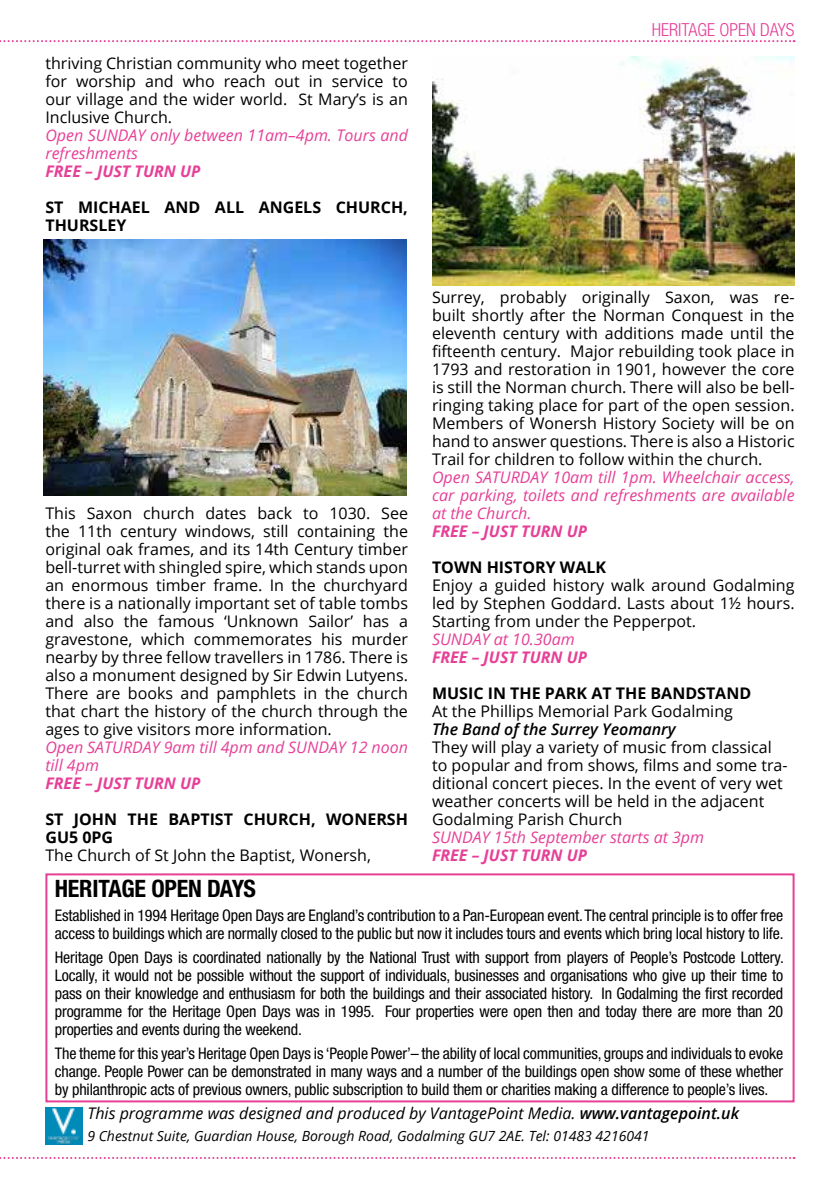
<style>
.page{position:relative;width:840px;height:1191px;background:#fff}
.page>*{position:absolute;margin:0;border:0;box-sizing:border-box;transform-origin:0 0}
.t1{font:700 condensed 24px "Helvetica Neue LT Std";letter-spacing:-.01em;color:#000}
.t2{font:300 condensed 18px "Helvetica Neue LT Std";color:#e64097}
.t3{font:16px/18px "Open Sans";color:#000;text-align:justify}
.t4{font:condensed 16px/18px "Helvetica Neue LT Std";letter-spacing:-.01em;color:#000;text-align:justify}
.t5{font:italic 16px/18px "Open Sans";color:#e64097}
.t6{font:700 16px/18px "Open Sans";color:#000}
.t7{font:italic 700 16px "Open Sans";color:#e64097}
.t8{font:italic 16px "Open Sans";color:#000}
.t9{font:italic 600 16px "Open Sans";color:#000}
.t10{font:italic 14px "Open Sans";color:#000}
.s1{font-weight:600}
</style>
<div class="page">
<svg style="left:0;top:40px;width:794px;height:2px"></svg>
<svg style="left:0;top:1157px;width:794px;height:2px"></svg>
<img style="left:43px;top:239px;width:363px;height:257px">
<div style="left:45px;top:873px;width:749px;height:229px;background:#fff;border:2px solid #e64097"></div>
<img style="left:45px;top:1107px;width:38px;height:37px">
<img style="left:432px;top:57px;width:362px;height:229px">
<p class="t3" style="left:45px;top:54px;width:364px">thriving Christian community who meet together for worship and who reach out in service to our village and the wider world. St Mary’s is an Inclusive Church.</p>
<p class="t5" style="left:45px;top:126px;width:364px">Open SUNDAY only between 11am–4pm. Tours and refreshments</p>
<p class="t7" style="left:45px;top:160px;width:156px">FREE – JUST TURN UP</p>
<p class="t6" style="left:45px;top:198px;width:364px">ST MICHAEL AND ALL ANGELS CHURCH,<br>THURSLEY</p>
<p class="t2" style="left:651px;top:19px;width:144px">HERITAGE OPEN DAYS</p>
<p class="t3" style="left:45px;top:504px;width:364px">This Saxon church dates back to 1030. See the 11th century windows, still containing the original oak frames, and its 14th Century timber bell-turret with shingled spire, which stands upon an enormous timber frame. In the churchyard there is a nationally important set of table tombs and also the famous ‘Unknown Sailor’ has a gravestone, which commemorates his murder nearby by three fellow travellers in 1786. There is also a monument designed by Sir Edwin Lutyens.<br>There are books and pamphlets in the church that chart the history of the church through the ages to give visitors more information.</p>
<p class="t5" style="left:45px;top:738px;width:364px">Open SATURDAY 9am till 4pm and SUNDAY 12 noon till 4pm</p>
<p class="t7" style="left:45px;top:772px;width:156px">FREE – JUST TURN UP</p>
<p class="t6" style="left:45px;top:810px;width:364px">ST JOHN THE BAPTIST CHURCH, WONERSH<br>GU5 0PG</p>
<p class="t3" style="left:45px;top:846px;width:327px">The Church of St John the Baptist, Wonersh,</p>
<h1 class="t1" style="left:55px;top:874px;width:202px">HERITAGE OPEN DAYS</h1>
<p class="t3" style="left:432px;top:288px;width:364px">Surrey, probably originally Saxon, was re&shy;built shortly after the Norman Conquest in the eleventh century with additions made until the fifteenth century. Major rebuilding took place in 1793 and restoration in 1901, however the core is still the Norman church. There will also be bell&shy;ringing taking place for part of the open session.<br>Members of Wonersh History Society will be on hand to answer questions. There is also a Historic Trail for children to follow within the church.</p>
<p class="t5" style="left:432px;top:468px;width:364px;text-align:justify">Open SATURDAY 10am till 1pm. Wheelchair access, car parking, toilets and refreshments are available at the Church.</p>
<p class="t7" style="left:432px;top:520px;width:156px">FREE – JUST TURN UP</p>
<p class="t6" style="left:432px;top:558px;width:175px">TOWN HISTORY WALK</p>
<p class="t3" style="left:432px;top:576px;width:364px">Enjoy a guided history walk around Godalming led by Stephen Goddard. Lasts about 1½ hours.<br>Starting from under the Pepperpot.</p>
<p class="t5" style="left:432px;top:630px;width:144px">SUNDAY at 10.30am</p>
<p class="t7" style="left:432px;top:646px;width:156px">FREE – JUST TURN UP</p>
<p class="t6" style="left:432px;top:684px;width:320px">MUSIC IN THE PARK AT THE BANDSTAND</p>
<p class="t3" style="left:432px;top:702px;width:302px">At the Phillips Memorial Park Godalming</p>
<p class="t9" style="left:432px;top:718px;width:245px">The Band of the Surrey Yeomanry</p>
<p class="t3" style="left:432px;top:738px;width:357px;text-align:left">They will play a variety of music from classical to popular and from shows, films and some tra&shy;ditional concert pieces. In the event of very wet weather concerts will be held in the adjacent Godalming Parish Church</p>
<p class="t5" style="left:432px;top:828px;width:273px">SUNDAY 15th September starts at 3pm</p>
<p class="t7" style="left:432px;top:844px;width:156px">FREE – JUST TURN UP</p>
<p class="t4" style="left:55px;top:906px;width:730px">Established in 1994 Heritage Open Days are England’s contribution to a Pan-European event. The central principle is to offer free access to buildings which are normally closed to the public but now it includes tours and events which bring local history to life.</p>
<p class="t4" style="left:55px;top:948px;width:730px">Heritage Open Days is coordinated nationally by the National Trust with support from players of People’s Postcode Lottery.<br>Locally, it would not be possible without the support of individuals, businesses and organisations who give up their time to pass on their knowledge and enthusiasm for both the buildings and their associated history. In Godalming the first recorded programme for the Heritage Open Days was in 1995. Four properties were open then and today there are more than 20 properties and events during the weekend.</p>
<p class="t4" style="left:55px;top:1043px;width:729px">The theme for this year’s Heritage Open Days is ‘People Power’– the ability of local communities, groups and individuals to evoke change. People Power can be demonstrated in many ways and a number of the buildings open show some of these whether by philanthropic acts of previous owners, public subscription to build them or charities making a difference to people’s lives.</p>
<p class="t8" style="left:87px;top:1102px;width:653px">This programme was designed and produced by VantagePoint Media. <span class="s1">www.vantagepoint.uk</span></p>
<p class="t10" style="left:87px;top:1126px;width:563px">9 Chestnut Suite, Guardian House, Borough Road, Godalming GU7 2AE. Tel: 01483 4216041</p>
</div>
